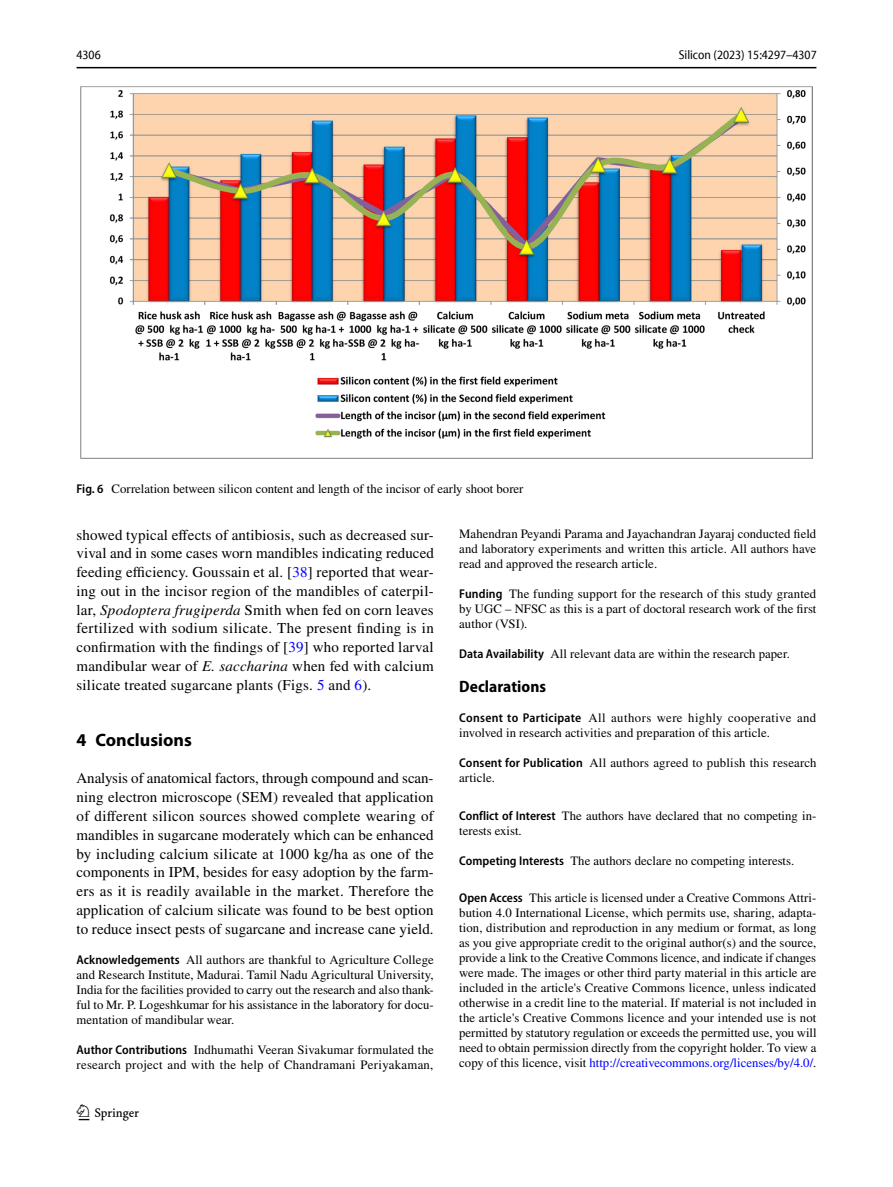
<style>
.page{position:relative;width:893px;height:1187px;background:#fff}
.page>*{position:absolute;margin:0;border:0;box-sizing:border-box;transform-origin:0 0}
.t1{font:22.5px "Springnew Regular 2";color:#000}
.t2{font:700 18px "Myriad Pro";color:#000}
.t3{font:700 semi-condensed 16.5px "Myriad Pro";letter-spacing:.005em;color:#000}
.t4{font:15px/18.8px "STIX";letter-spacing:.005em;color:#000;text-align:justify}
.t5{font:12.75px/15px "STIX";letter-spacing:.005em;color:#000;text-align:justify}
.t6{font:12.75px/15px "STIX";letter-spacing:.025em;color:#000}
.t7{font:semi-condensed 12.75px "Myriad Pro Unic";color:#000}
.s1{font-family:"Myriad Pro";font-weight:600;font-stretch:semi-condensed}
.s2{color:#00f}
.s3{font-style:italic}
</style>
<div class="page">
<hr style="left:77px;top:67px;width:739px;height:1px;background:#000">
<img style="left:81px;top:87px;width:731px;height:371px">
<p class="t7" style="left:77px;top:50px;width:26px">4306</p>
<p class="t7" style="left:679px;top:50px;width:139px">Silicon (2023) 15:4297–4307</p>
<p class="t5" style="left:77px;top:482px;width:448px"><span class="s1">Fig. 6</span> Correlation between silicon content and length of the incisor of early shoot borer</p>
<p class="t4" style="left:77px;top:526px;width:359px">showed typical effects of antibiosis, such as decreased sur&shy;vival and in some cases worn mandibles indicating reduced feeding efficiency. Goussain et al. [<span class="s2">38</span>] reported that wear&shy;ing out in the incisor region of the mandibles of caterpil&shy;lar, <span class="s3">Spodoptera frugiperda</span> Smith when fed on corn leaves fertilized with sodium silicate. The present finding is in confirmation with the findings of [<span class="s2">39</span>] who reported larval mandibular wear of <span class="s3">E. saccharina</span> when fed with calcium silicate treated sugarcane plants (Figs. <span class="s2">5</span> and <span class="s2">6</span>).</p>
<h2 class="t2" style="left:77px;top:728px;width:117px">4 Conclusions</h2>
<p class="t4" style="left:77px;top:770px;width:359px">Analysis of anatomical factors, through compound and scan&shy;ning electron microscope (SEM) revealed that application of different silicon sources showed complete wearing of mandibles in sugarcane moderately which can be enhanced by including calcium silicate at 1000 kg/ha as one of the components in IPM, besides for easy adoption by the farm&shy;ers as it is readily available in the market. Therefore the application of calcium silicate was found to be best option to reduce insect pests of sugarcane and increase cane yield.</p>
<p class="t5" style="left:77px;top:952px;width:359px"><span class="s1">Acknowledgements</span> All authors are thankful to Agriculture College and Research Institute, Madurai. Tamil Nadu Agricultural University, India for the facilities provided to carry out the research and also thank&shy;ful to Mr. P. Logeshkumar for his assistance in the laboratory for docu&shy;mentation of mandibular wear.</p>
<p class="t6" style="left:77px;top:1042px;width:359px"><span class="s1">Author Contributions</span> Indhumathi Veeran Sivakumar formulated the research project and with the help of Chandramani Periyakaman,</p>
<h1 class="t1" style="left:79px;top:1104px;width:62px">1 3</h1>
<p class="t5" style="left:459px;top:527px;width:359px">Mahendran Peyandi Parama and Jayachandran Jayaraj conducted field and laboratory experiments and written this article. All authors have read and approved the research article.</p>
<p class="t5" style="left:459px;top:587px;width:359px"><span class="s1">Funding</span> The funding support for the research of this study granted by UGC – NFSC as this is a part of doctoral research work of the first author (VSI).</p>
<p class="t5" style="left:459px;top:647px;width:332px"><span class="s1">Data Availability</span> All relevant data are within the research paper.</p>
<p class="t3" style="left:459px;top:677px;width:88px">Declarations</p>
<p class="t5" style="left:459px;top:711px;width:359px"><span class="s1">Consent to Participate</span> All authors were highly cooperative and involved in research activities and preparation of this article.</p>
<p class="t5" style="left:459px;top:756px;width:359px"><span class="s1">Consent for Publication</span> All authors agreed to publish this research article.</p>
<p class="t5" style="left:459px;top:808px;width:359px"><span class="s1">Conflict of Interest</span> The authors have declared that no competing in&shy;terests exist.</p>
<p class="t5" style="left:459px;top:853px;width:337px"><span class="s1">Competing Interests</span> The authors declare no competing interests.</p>
<p class="t5" style="left:459px;top:891px;width:359px"><span class="s1">Open Access</span> This article is licensed under a Creative Commons Attri&shy;bution 4.0 International License, which permits use, sharing, adapta&shy;tion, distribution and reproduction in any medium or format, as long as you give appropriate credit to the original author(s) and the source, provide a link to the Creative Commons licence, and indicate if changes were made. The images or other third party material in this article are included in the article's Creative Commons licence, unless indicated otherwise in a credit line to the material. If material is not included in the article's Creative Commons licence and your intended use is not permitted by statutory regulation or exceeds the permitted use, you will need to obtain permission directly from the copyright holder. To view a copy of this licence, visit <span class="s2">http://creativecommons.org/licenses/by/4.0/</span>.</p>
</div>
